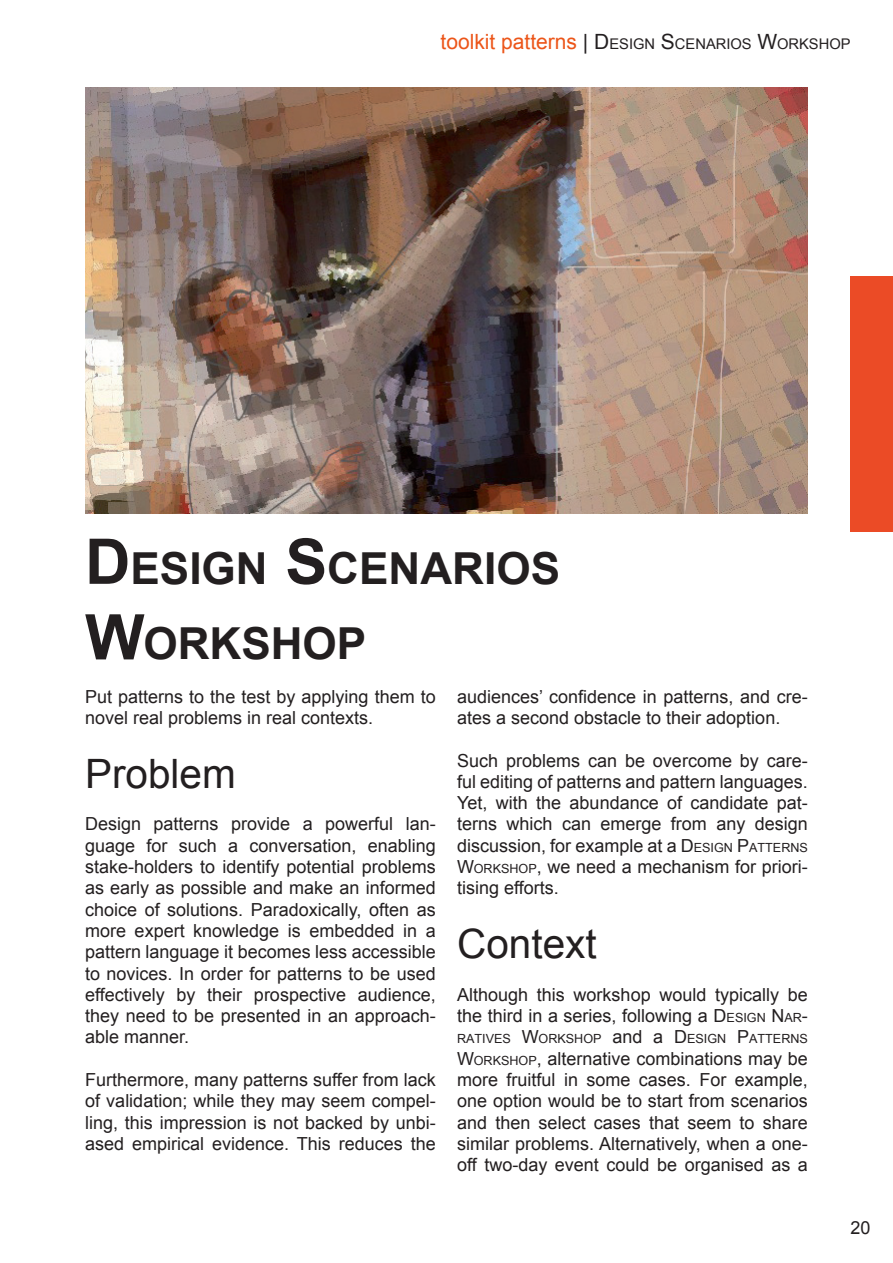
<style>
.page{position:relative;width:893px;height:1263px;background:#fff}
.page>*{position:absolute;margin:0;border:0;box-sizing:border-box;transform-origin:0 0}
.t1{font:700 44.1px/75.6px "Arial";color:#231f20}
.t2{font:40.5px "Arial";color:#231f20}
.t3{font:18px/21.3px "Arial";color:#231f20;text-align:justify}
.t4{font:14.7px "Arial";color:#231f20}
.t5{font:12.6px "Arial";color:#231f20}
.s1{font-size:21px;color:#ec5519}
.s2{font-size:21px}
.s3{font-size:63px}
.s4{font-style:inherit}
.s5{font-size:12.6px}
.s6{font-size:18px}
</style>
<div class="page">
<div style="left:850px;top:276px;width:43px;height:255px;background:#eb4b26"></div>
<img style="left:86px;top:88px;width:722px;height:425px">
<p class="t4" style="left:440px;top:35px;width:412px"><span class="s1">toolkit patterns</span> <span class="s2">|</span> <span class="s2">D</span>ESIGN <span class="s2">S</span>CENARIOS <span class="s2">W</span>ORKSHOP</p>
<h1 class="t1" style="left:85px;top:532px;width:477px"><span class="s3">D</span>ESIGN <span class="s3">S</span>CENARIOS<br><span class="s3">W</span>ORKSHOP</h1>
<p class="t3" style="left:85px;top:686px;width:352px">Put patterns to the test by applying them to novel real problems in real contexts.</p>
<h2 class="t2" style="left:85px;top:747px;width:152px">Problem</h2>
<p class="t3" style="left:85px;top:814px;width:352px">Design patterns provide a powerful lan&shy;guage for such a conversation, enabling stake-holders to identify potential problems as early as possible and make an informed choice of solutions. Paradoxically, often as more expert knowledge is embedded in a pattern language it becomes less accessible to novices. In order for patterns to be used effectively by their prospective audience, they need to be presented in an approach&shy;able manner.</p>
<p class="t3" style="left:85px;top:1069px;width:352px">Furthermore, many patterns suffer from lack of validation; while they may seem compel&shy;ling, this impression is not backed by unbi&shy;ased empirical evidence. This reduces the</p>
<p class="t3" style="left:457px;top:686px;width:352px">audiences’ confidence in patterns, and cre&shy;ates a second obstacle to their adoption.</p>
<p class="t3" style="left:457px;top:750px;width:352px">Such problems can be overcome by care&shy;ful editing of patterns and pattern languages.<br>Yet, with the abundance of candidate pat&shy;terns which can emerge from any design discussion, for example at a <span class="s4">D</span><span class="s5">ESIGN</span> <span class="s4">P</span><span class="s5">ATTERNS </span><span class="s4">W</span><span class="s5">ORKSHOP</span>, we need a mechanism for priori&shy;tising efforts.</p>
<h2 class="t2" style="left:457px;top:917px;width:141px">Context</h2>
<p class="t3" style="left:457px;top:984px;width:352px">Although this workshop would typically be the third in a series, following a <span class="s4">D</span><span class="s5">ESIGN</span> <span class="s4">N</span><span class="s5">AR</span><span class="s4">-</span></p>
<p class="t5" style="left:457px;top:1031px;width:352px">RATIVES <span class="s6">W</span>ORKSHOP <span class="s6">and a</span> <span class="s6">D</span>ESIGN <span class="s6">P</span>ATTERNS</p>
<p class="t3" style="left:457px;top:1048px;width:352px"><span class="s4">W</span><span class="s5">ORKSHOP</span>, alternative combinations may be more fruitful in some cases. For example, one option would be to start from scenarios and then select cases that seem to share similar problems. Alternatively, when a one&shy;off two-day event could be organised as a</p>
<p class="t3" style="left:850px;top:1217px;width:22px">20</p>
</div>
